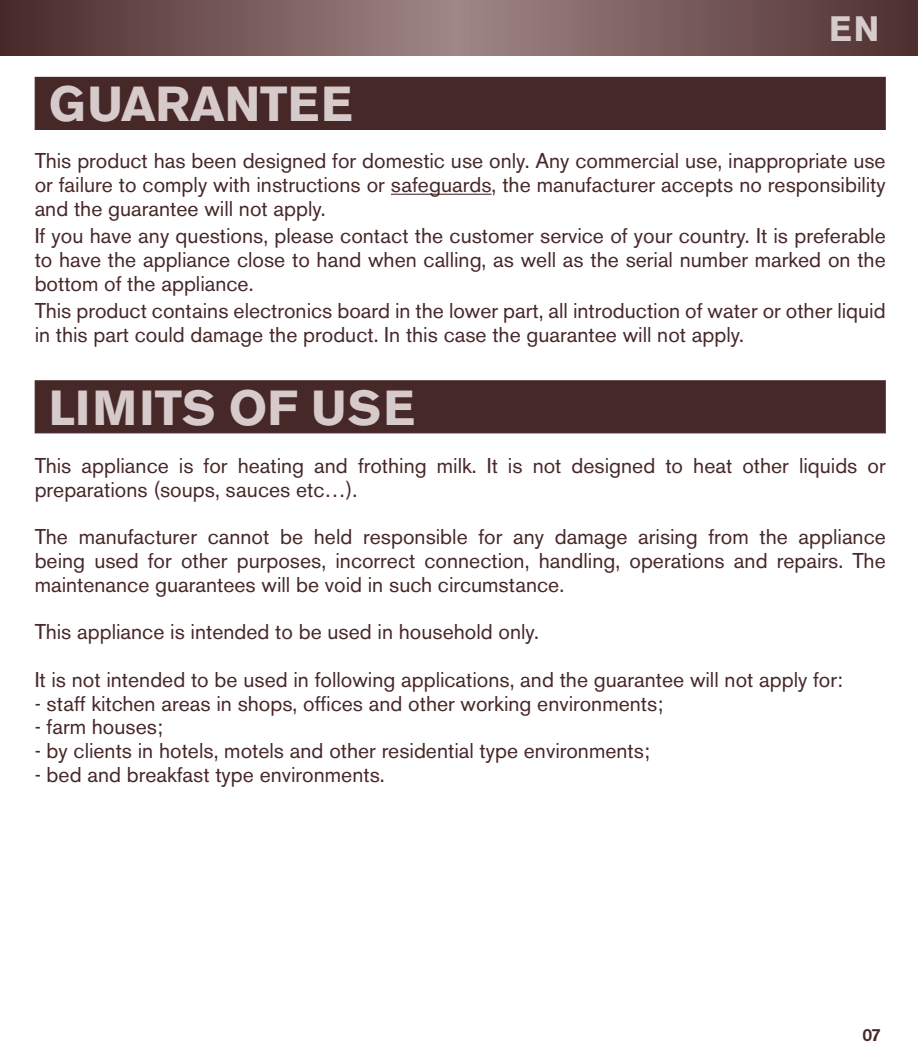
<style>
.page{position:relative;width:918px;height:1060px;background:#fff}
.page>*{position:absolute;margin:0;border:0;box-sizing:border-box;transform-origin:0 0}
.t1{font:700 48.75px "Akzidenz Grotesk BE";color:#d6caca}
.t2{font:700 35px "Akzidenz Grotesk BE";color:#d6caca}
.t3{font:21.25px/23.8px "Akzidenz Grotesk BE";color:#472829;text-align:justify}
.t4{font:500 17.5px "Akzidenz Grotesk BE";color:#472829}
</style>
<div class="page">
<div style="left:35px;top:77px;width:850px;height:53px;background:#472829"></div>
<div style="left:35px;top:380px;width:850px;height:53px;background:#472829;border:1px solid #472829"></div>
<svg style="left:0;top:0;width:917px;height:56px;background:#755959"></svg>
<hr style="left:391px;top:194px;width:100px;height:1px;background:#472829">
<h2 class="t2" style="left:828px;top:8px;width:52px">EN</h2>
<h1 class="t1" style="left:49px;top:76px;width:305px">GUARANTEE</h1>
<p class="t3" style="left:35px;top:149px;width:852px">This product has been designed for domestic use only. Any commercial use, inappropriate use or failure to comply with instructions or safeguards, the manufacturer accepts no responsibility and the guarantee will not apply.</p>
<p class="t3" style="left:35px;top:224px;width:852px">If you have any questions, please contact the customer service of your country. It is preferable to have the appliance close to hand when calling, as well as the serial number marked on the bottom of the appliance.</p>
<p class="t3" style="left:35px;top:299px;width:852px">This product contains electronics board in the lower part, all introduction of water or other liquid in this part could damage the product. In this case the guarantee will not apply.</p>
<h1 class="t1" style="left:49px;top:380px;width:367px">LIMITS OF USE</h1>
<p class="t3" style="left:35px;top:454px;width:852px">This appliance is for heating and frothing milk. It is not designed to heat other liquids or preparations (soups, sauces etc…).</p>
<p class="t3" style="left:35px;top:525px;width:852px">The manufacturer cannot be held responsible for any damage arising from the appliance being used for other purposes, incorrect connection, handling, operations and repairs. The maintenance guarantees will be void in such circumstance.</p>
<p class="t3" style="left:35px;top:620px;width:505px">This appliance is intended to be used in household only.</p>
<p class="t3" style="left:35px;top:667px;width:809px">It is not intended to be used in following applications, and the guarantee will not apply for:</p>
<p class="t3" style="left:35px;top:691px;width:629px">- staff kitchen areas in shops, offices and other working environments;</p>
<p class="t3" style="left:35px;top:715px;width:129px">- farm houses;</p>
<p class="t3" style="left:35px;top:739px;width:616px">- by clients in hotels, motels and other residential type environments;</p>
<p class="t3" style="left:35px;top:762px;width:351px">- bed and breakfast type environments.</p>
<p class="t4" style="left:862px;top:1024px;width:20px">07</p>
</div>
